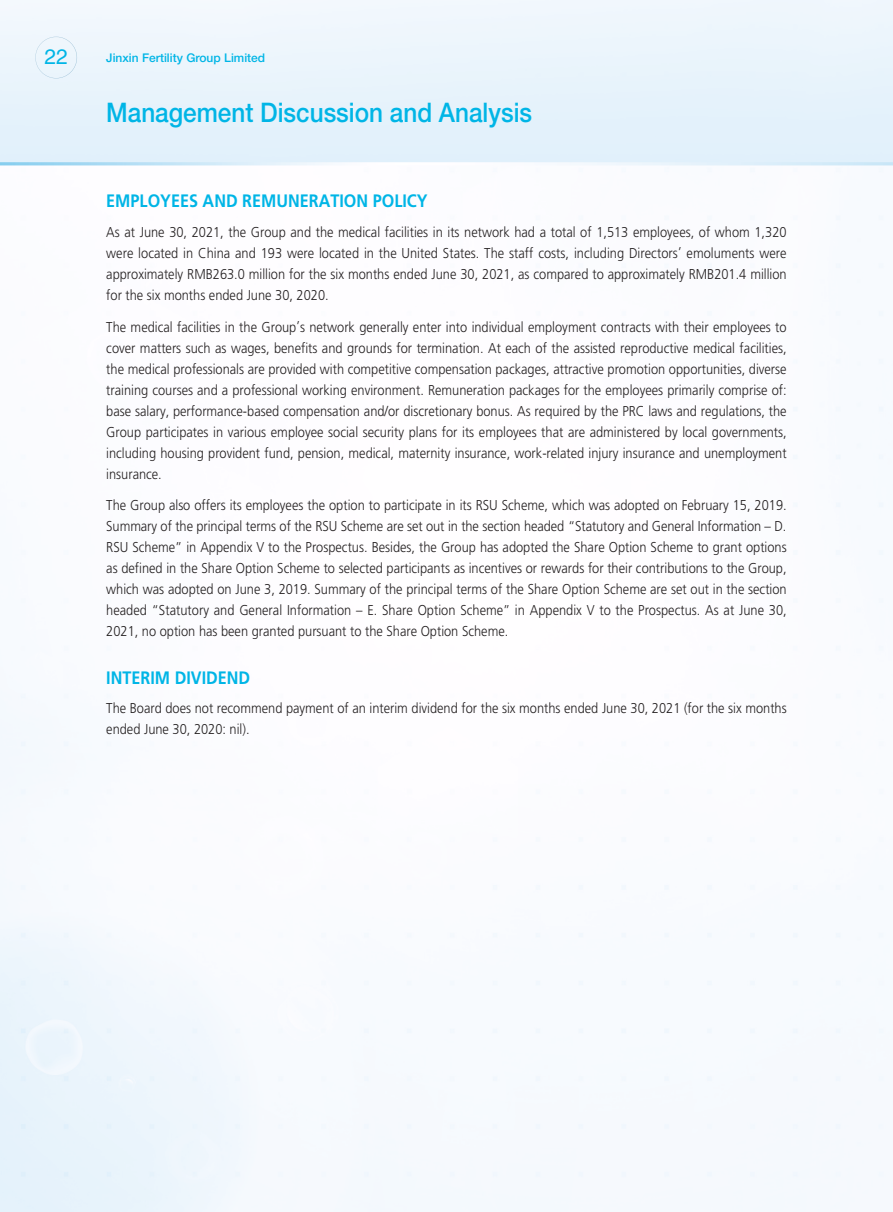
<style>
.page{position:relative;width:893px;height:1212px;background:#fff}
.page>*{position:absolute;margin:0;border:0;box-sizing:border-box;transform-origin:0 0}
.t1{font:500 27px "Helvetica Neue LT Std";color:#00b5e6;scale:.9 1}
.t2{font:21px "Helvetica LT Std";color:#00b5e6}
.t3{font:700 18px "Frutiger LT Std";color:#00b5e6;scale:.9 1}
.t4{font:300 14.25px/21px "Frutiger LT Std";color:#231f20;text-align:justify;scale:.9 1}
.t5{font:500 12px "Helvetica Neue LT Std";color:#00b5e6}
</style>
<div class="page">
<svg style="left:35px;top:37px;width:42px;height:41px"></svg>
<h2 class="t2" style="left:45px;top:45px;width:25px">22</h2>
<p class="t5" style="left:106px;top:51px;width:160px">Jinxin Fertility Group Limited</p>
<h1 class="t1" style="left:106px;top:96px;width:475px">Management Discussion and Analysis</h1>
<p class="t3" style="left:106px;top:191px;width:359px">EMPLOYEES AND REMUNERATION POLICY</p>
<p class="t4" style="left:106px;top:222px;width:757px">As at June 30, 2021, the Group and the medical facilities in its network had a total of 1,513 employees, of whom 1,320 were located in China and 193 were located in the United States. The staff costs, including Directors’ emoluments were approximately RMB263.0 million for the six months ended June 30, 2021, as compared to approximately RMB201.4 million for the six months ended June 30, 2020.</p>
<p class="t4" style="left:106px;top:316px;width:757px">The medical facilities in the Group’s network generally enter into individual employment contracts with their employees to cover matters such as wages, benefits and grounds for termination. At each of the assisted reproductive medical facilities, the medical professionals are provided with competitive compensation packages, attractive promotion opportunities, diverse training courses and a professional working environment. Remuneration packages for the employees primarily comprise of: base salary, performance-based compensation and/or discretionary bonus. As required by the PRC laws and regulations, the Group participates in various employee social security plans for its employees that are administered by local governments, including housing provident fund, pension, medical, maternity insurance, work-related injury insurance and unemployment insurance.</p>
<p class="t4" style="left:106px;top:495px;width:758px">The Group also offers its employees the option to participate in its RSU Scheme, which was adopted on February 15, 2019.<br>Summary of the principal terms of the RSU Scheme are set out in the section headed “Statutory and General Information – D.<br>RSU Scheme” in Appendix V to the Prospectus. Besides, the Group has adopted the Share Option Scheme to grant options as defined in the Share Option Scheme to selected participants as incentives or rewards for their contributions to the Group, which was adopted on June 3, 2019. Summary of the principal terms of the Share Option Scheme are set out in the section headed “Statutory and General Information – E. Share Option Scheme” in Appendix V to the Prospectus. As at June 30, 2021, no option has been granted pursuant to the Share Option Scheme.</p>
<p class="t3" style="left:106px;top:667px;width:162px">INTERIM DIVIDEND</p>
<p class="t4" style="left:106px;top:698px;width:758px">The Board does not recommend payment of an interim dividend for the six months ended June 30, 2021 (for the six months ended June 30, 2020: nil).</p>
</div>
